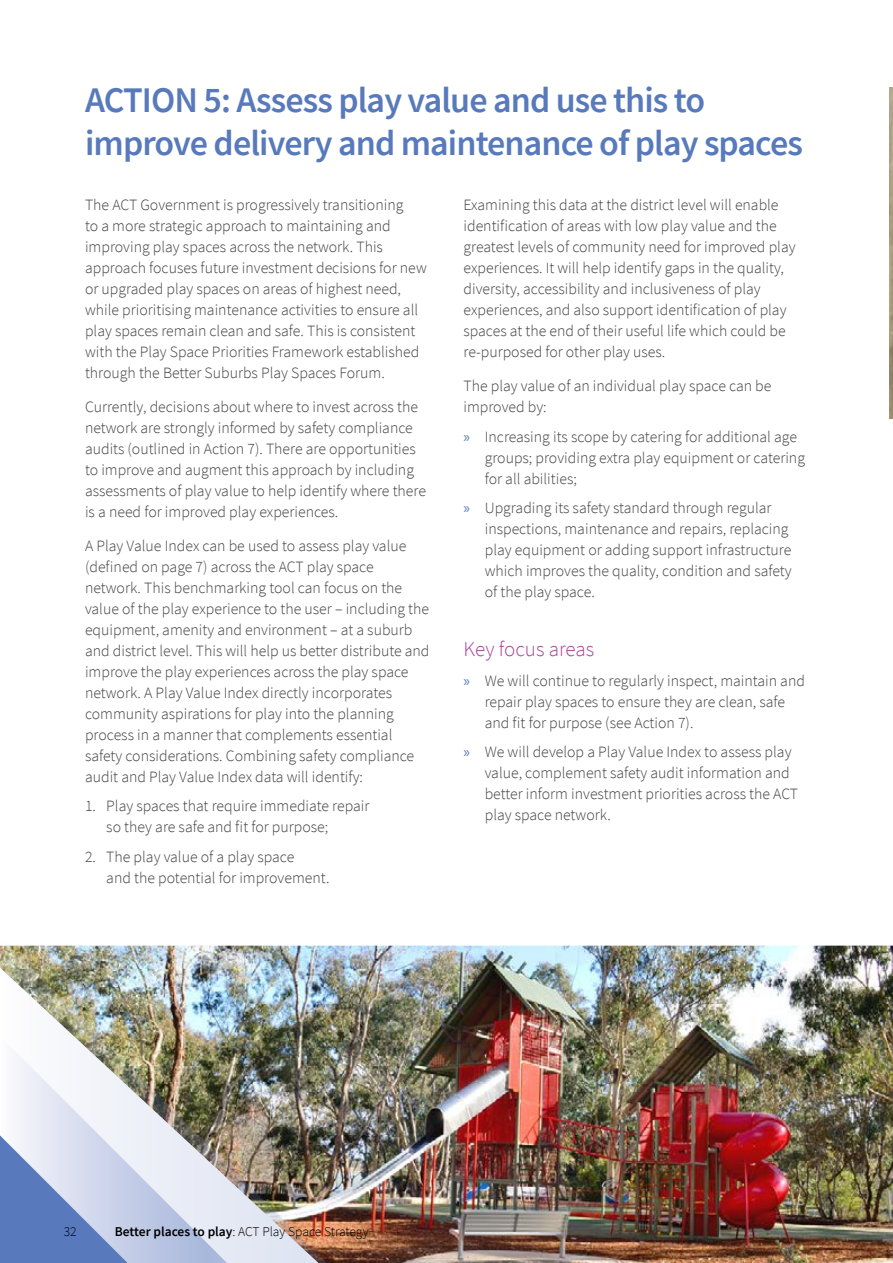
<style>
.page{position:relative;width:893px;height:1263px;background:#fff}
.page>*{position:absolute;margin:0;border:0;box-sizing:border-box;transform-origin:0 0}
.Action{font:600 36px/43.2px "Source Sans Pro";letter-spacing:-.025em;color:#587abc}
.t1{font:300 21px "Source Sans Pro";color:#ab4399}
.t2{font:300 15.75px/21px "Source Sans Pro";color:#414042}
.t3{font:300 13.5px "Source Sans Pro";letter-spacing:-.01em;color:#000}
.s1{font-family:"Myriad Pro";font-weight:400;color:#587abc}
.s2{font-weight:600}
</style>
<div class="page">
<img style="left:328px;top:946px;width:565px;height:317px">
<img style="left:890px;top:87px;width:3px;height:331px">
<img style="left:0;top:945px;width:328px;height:318px">
<img style="left:0;top:1035px;width:228px;height:228px">
<svg style="left:0;top:1123px;width:140px;height:140px;background:#a2b4d9"></svg>
<h3 class="Action" style="left:85px;top:78px;width:719px">ACTION 5: Assess play value and use this to improve delivery and maintenance of play spaces</h3>
<p class="t2" style="left:85px;top:195px;width:343px">The ACT Government is progressively transitioning<br>to a more strategic approach to maintaining and improving play spaces across the network. This approach focuses future investment decisions for new or upgraded play spaces on areas of highest need, while prioritising maintenance activities to ensure all play spaces remain clean and safe. This is consistent with the Play Space Priorities Framework established through the Better Suburbs Play Spaces Forum.</p>
<p class="t2" style="left:85px;top:396px;width:342px">Currently, decisions about where to invest across the network are strongly informed by safety compliance audits (outlined in Action 7). There are opportunities to improve and augment this approach by including assessments of play value to help identify where there is a need for improved play experiences.</p>
<p class="t2" style="left:85px;top:535px;width:346px">A Play Value Index can be used to assess play value (defined on page 7) across the ACT play space network. This benchmarking tool can focus on the value of the play experience to the user – including the equipment, amenity and environment – at a suburb and district level. This will help us better distribute and improve the play experiences across the play space network. A Play Value Index directly incorporates community aspirations for play into the planning process in a manner that complements essential safety considerations. Combining safety compliance audit and Play Value Index data will identify:</p>
<p class="t2" style="left:106px;top:796px;width:265px;text-indent:-21px">1. Play spaces that require immediate repair so they are safe and fit for purpose;</p>
<p class="t2" style="left:106px;top:846px;width:225px;text-indent:-21px">2. The play value of a play space<br>and the potential for improvement.</p>
<p class="t2" style="left:463px;top:195px;width:334px">Examining this data at the district level will enable identification of areas with low play value and the greatest levels of community need for improved play experiences. It will help identify gaps in the quality, diversity, accessibility and inclusiveness of play experiences, and also support identification of play spaces at the end of their useful life which could be re-purposed for other play uses.</p>
<p class="t2" style="left:463px;top:375px;width:309px">The play value of an individual play space can be improved by:</p>
<p class="t2" style="left:485px;top:426px;width:322px;text-indent:-21px"><span class="s1">»</span> Increasing its scope by catering for additional age groups; providing extra play equipment or catering for all abilities;</p>
<p class="t2" style="left:485px;top:497px;width:308px;text-indent:-21px"><span class="s1">»</span> Upgrading its safety standard through regular inspections, maintenance and repairs, replacing play equipment or adding support infrastructure which improves the quality, condition and safety of the play space.</p>
<h4 class="t1" style="left:463px;top:636px;width:132px">Key focus areas</h4>
<p class="t2" style="left:485px;top:670px;width:322px;text-indent:-21px"><span class="s1">»</span> We will continue to regularly inspect, maintain and repair play spaces to ensure they are clean, safe and fit for purpose (see Action 7).</p>
<p class="t2" style="left:485px;top:742px;width:315px;text-indent:-21px"><span class="s1">»</span> We will develop a Play Value Index to assess play value, complement safety audit information and better inform investment priorities across the ACT play space network.</p>
<p class="t3" style="left:64px;top:1223px;width:14px">32</p>
<p class="t3" style="left:115px;top:1223px;width:255px"><span class="s2">Better places to play</span>: ACT Play Space Strategy</p>
</div>
